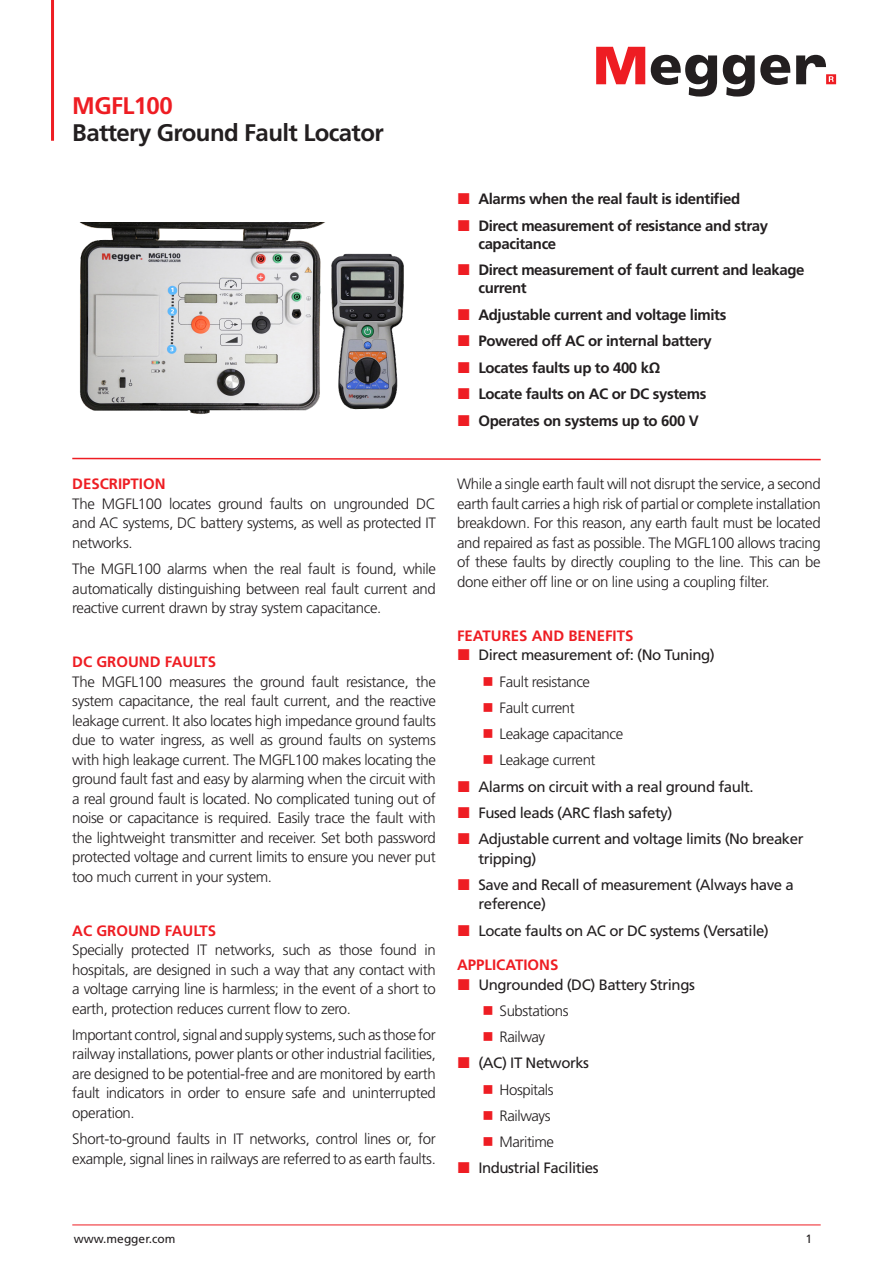
<style>
.page{position:relative;width:893px;height:1263px;background:#fff}
.page>*{position:absolute;margin:0;border:0;box-sizing:border-box;transform-origin:0 0}
.Product_Description{font:700 24px "Frutiger LT Pro";letter-spacing:-.025em;color:#231f20}
.Product_Name{font:700 24px "Frutiger LT Pro";letter-spacing:-.025em;color:#ee1d23}
.Body{font:300 15px/19.5px "Frutiger LT Pro";letter-spacing:-.025em;color:#231f20;text-align:justify}
.t1{font:15px/19.5px "Frutiger LT Pro";letter-spacing:-.03em;color:#231f20}
.t2{font:700 15px/18px "Frutiger LT Pro";letter-spacing:-.025em;color:#231f20}
.Body_Header{font:700 15px "Frutiger LT Pro";color:#ee1d23}
.t3{font:12px "Frutiger LT Pro";color:#231f20}
</style>
<div class="page">
<hr style="left:72px;top:1225px;width:749px;height:1px;background:#ee1d23">
<hr style="left:51px;top:0;width:3px;height:141px;background:#ee1d23">
<svg style="left:596px;top:47px;width:49px;height:37px"></svg>
<svg style="left:651px;top:55px;width:66px;height:42px"></svg>
<svg style="left:723px;top:55px;width:67px;height:42px"></svg>
<svg style="left:796px;top:55px;width:40px;height:29px"></svg>
<svg style="left:72px;top:457px;width:749px;height:4px"></svg>
<img style="left:79px;top:222px;width:325px;height:192px">
<p class="Product_Name" style="left:72px;top:91px;width:102px">MGFL100</p>
<p class="Product_Description" style="left:72px;top:118px;width:313px">Battery Ground Fault Locator</p>
<p class="Body_Header" style="left:72px;top:475px;width:95px">DESCRIPTION</p>
<p class="Body" style="left:72px;top:494px;width:365px">The MGFL100 locates ground faults on ungrounded DC and AC systems, DC battery systems, as well as protected IT networks.</p>
<p class="Body" style="left:72px;top:559px;width:365px">The MGFL100 alarms when the real fault is found, while automatically distinguishing between real fault current and reactive current drawn by stray system capacitance.</p>
<p class="Body_Header" style="left:72px;top:653px;width:145px">DC GROUND FAULTS</p>
<p class="Body" style="left:72px;top:672px;width:365px">The MGFL100 measures the ground fault resistance, the system capacitance, the real fault current, and the reactive leakage current. It also locates high impedance ground faults due to water ingress, as well as ground faults on systems with high leakage current. The MGFL100 makes locating the ground fault fast and easy by alarming when the circuit with a real ground fault is located. No complicated tuning out of noise or capacitance is required. Easily trace the fault with the lightweight transmitter and receiver. Set both password protected voltage and current limits to ensure you never put too much current in your system.</p>
<p class="Body_Header" style="left:72px;top:921px;width:145px">AC GROUND FAULTS</p>
<p class="Body" style="left:72px;top:940px;width:365px">Specially protected IT networks, such as those found in hospitals, are designed in such a way that any contact with a voltage carrying line is harmless; in the event of a short to earth, protection reduces current flow to zero.</p>
<p class="Body" style="left:72px;top:1025px;width:365px">Important control, signal and supply systems, such as those for railway installations, power plants or other industrial facilities, are designed to be potential-free and are monitored by earth fault indicators in order to ensure safe and uninterrupted operation.</p>
<p class="Body" style="left:72px;top:1129px;width:365px">Short-to-ground faults in IT networks, control lines or, for example, signal lines in railways are referred to as earth faults.</p>
<p class="t2" style="left:478px;top:190px;width:263px">Alarms when the real fault is identified</p>
<p class="t2" style="left:478px;top:216px;width:291px">Direct measurement of resistance and stray capacitance</p>
<p class="t2" style="left:478px;top:261px;width:328px">Direct measurement of fault current and leakage current</p>
<p class="t2" style="left:478px;top:305px;width:249px">Adjustable current and voltage limits</p>
<p class="t2" style="left:478px;top:332px;width:235px">Powered off AC or internal battery</p>
<p class="t2" style="left:478px;top:358px;width:184px">Locates faults up to 400 kΩ</p>
<p class="t2" style="left:478px;top:385px;width:230px">Locate faults on AC or DC systems</p>
<p class="t2" style="left:478px;top:411px;width:222px">Operates on systems up to 600 V</p>
<p class="Body" style="left:457px;top:474px;width:365px">While a single earth fault will not disrupt the service, a second earth fault carries a high risk of partial or complete installation breakdown. For this reason, any earth fault must be located and repaired as fast as possible. The MGFL100 allows tracing of these faults by directly coupling to the line. This can be done either off line or on line using a coupling filter.</p>
<p class="Body_Header" style="left:457px;top:627px;width:178px">FEATURES AND BENEFITS</p>
<p class="t1" style="left:478px;top:645px;width:238px">Direct measurement of: (No Tuning)</p>
<p class="Body" style="left:500px;top:672px;width:92px">Fault resistance</p>
<p class="Body" style="left:500px;top:698px;width:77px">Fault current</p>
<p class="Body" style="left:500px;top:724px;width:125px">Leakage capacitance</p>
<p class="Body" style="left:500px;top:750px;width:97px">Leakage current</p>
<p class="t1" style="left:478px;top:777px;width:277px">Alarms on circuit with a real ground fault.</p>
<p class="t1" style="left:478px;top:803px;width:196px">Fused leads (ARC flash safety)</p>
<p class="t1" style="left:478px;top:829px;width:327px">Adjustable current and voltage limits (No breaker tripping)</p>
<p class="t1" style="left:478px;top:875px;width:317px">Save and Recall of measurement (Always have a reference)</p>
<p class="t1" style="left:478px;top:921px;width:292px">Locate faults on AC or DC systems (Versatile)</p>
<p class="Body_Header" style="left:457px;top:956px;width:103px">APPLICATIONS</p>
<p class="t1" style="left:478px;top:975px;width:218px">Ungrounded (DC) Battery Strings</p>
<p class="Body" style="left:500px;top:1001px;width:70px">Substations</p>
<p class="Body" style="left:500px;top:1027px;width:47px">Railway</p>
<p class="t1" style="left:478px;top:1053px;width:112px">(AC) IT Networks</p>
<p class="Body" style="left:500px;top:1080px;width:55px">Hospitals</p>
<p class="Body" style="left:500px;top:1106px;width:53px">Railways</p>
<p class="Body" style="left:500px;top:1132px;width:56px">Maritime</p>
<p class="t1" style="left:478px;top:1158px;width:122px">Industrial Facilities</p>
<p class="t3" style="left:74px;top:1231px;width:103px">www.megger.com</p>
<p class="t3" style="left:805px;top:1231px;width:8px">1</p>
</div>
